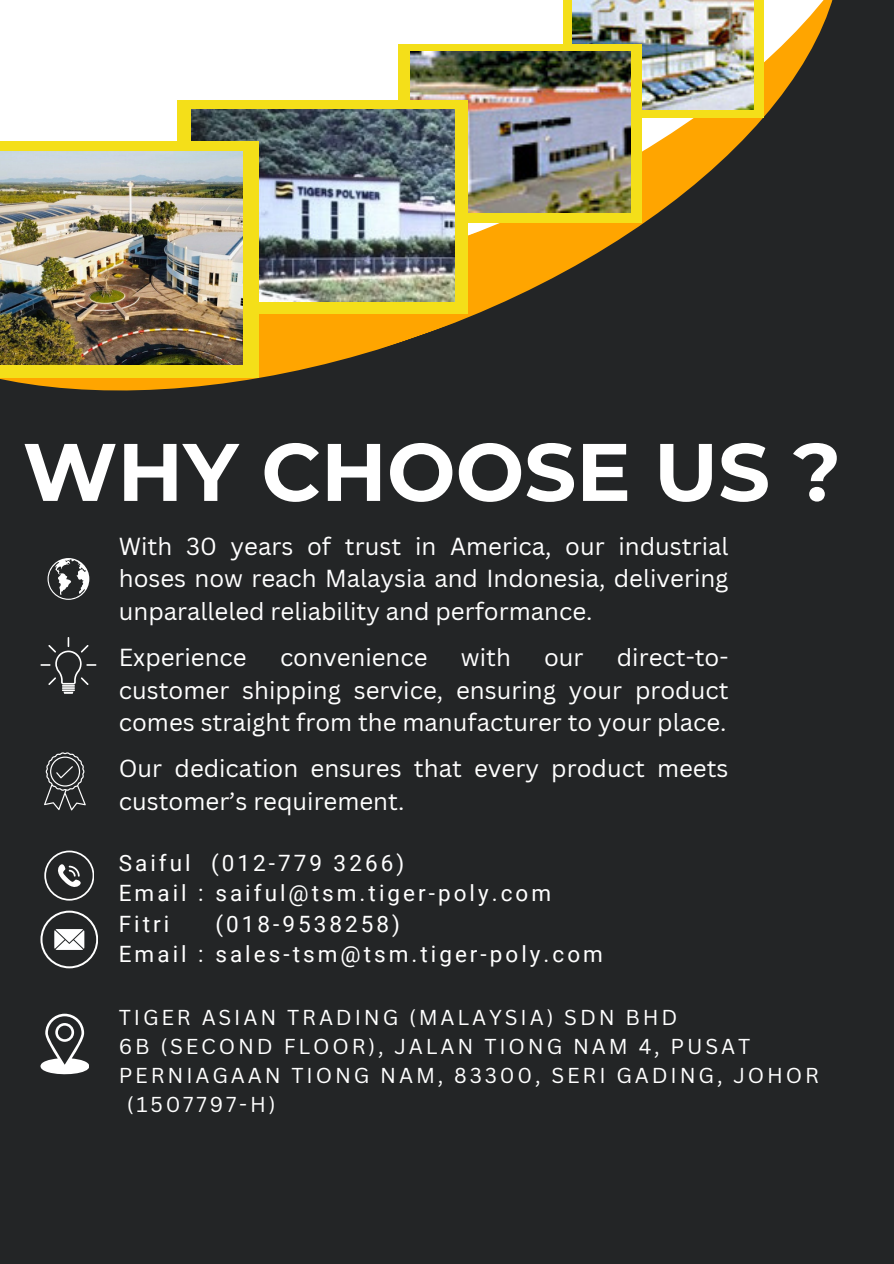
<style>
.page{position:relative;width:894px;height:1264px;background:#fff}
.page>*{position:absolute;margin:0;border:0;box-sizing:border-box;transform-origin:0 0}
.t1{font:700 81.45px "Montserrat";color:#fff}
.t2{font:24px/32.7px "Canva Sans";color:#fff;text-align:justify}
.t3{font:22.5px/30.3px "Roboto";letter-spacing:.135em;color:#fff}
.t4{font:21px/29.2px "Canva Sans";letter-spacing:.135em;color:#fff}
</style>
<div class="page">
<div style="left:0;top:0;width:893px;height:1263px;background:#232526"></div>
<svg style="left:0;top:349px;width:379px;height:42px"></svg>
<svg style="left:0;top:0;width:833px;height:349px"></svg>
<svg style="left:48px;top:558px;width:41px;height:41px"></svg>
<svg style="left:44px;top:752px;width:42px;height:58px"></svg>
<svg style="left:40px;top:637px;width:56px;height:56px"></svg>
<svg style="left:40px;top:1013px;width:49px;height:62px"></svg>
<svg style="left:44px;top:850px;width:50px;height:50px"></svg>
<svg style="left:40px;top:910px;width:58px;height:58px"></svg>
<div style="left:562px;top:0;width:201px;height:118px;background:#f4df19"></div>
<img style="left:572px;top:0;width:181px;height:109px">
<div style="left:399px;top:44px;width:242px;height:179px;background:#f4df19"></div>
<img style="left:410px;top:51px;width:220px;height:161px">
<div style="left:178px;top:101px;width:290px;height:213px;background:#f4df19"></div>
<img style="left:192px;top:109px;width:262px;height:193px">
<div style="left:0;top:142px;width:258px;height:236px;background:#f4df19"></div>
<img style="left:0;top:151px;width:242px;height:213px">
<h1 class="t1" style="left:23px;top:422px;width:819px">WHY CHOOSE US ?</h1>
<p class="t2" style="left:119px;top:529px;width:611px">With 30 years of trust in America, our industrial hoses now reach Malaysia and Indonesia, delivering unparalleled reliability and performance.</p>
<h2 class="t2" style="left:119px;top:640px;width:129px">Experience</h2>
<h2 class="t2" style="left:280px;top:640px;width:149px">convenience</h2>
<h2 class="t2" style="left:461px;top:640px;width:51px">with</h2>
<h2 class="t2" style="left:544px;top:640px;width:41px">our</h2>
<h2 class="t2" style="left:119px;top:640px;width:611px;text-indent:498px">direct-to&shy;customer shipping service, ensuring your product comes straight from the manufacturer to your place.</h2>
<p class="t2" style="left:119px;top:751px;width:611px">Our dedication ensures that every product meets customer’s requirement.</p>
<p class="t3" style="left:119px;top:848px;width:433px">Saiful (012-779 3266)<br>Email : saiful@tsm.tiger-poly.com<br>Fitri</p>
<p class="t3" style="left:119px;top:908px;width:485px;text-indent:97px">(018-9538258)<br>Email : sales-tsm@tsm.tiger-poly.com</p>
<h2 class="t4" style="left:119px;top:1001px;width:560px">TIGER ASIAN TRADING (MALAYSIA) SDN BHD</h2>
<p class="t4" style="left:119px;top:1031px;width:701px">6B (SECOND FLOOR), JALAN TIONG NAM 4, PUSAT<br>PERNIAGAAN TIONG NAM, 83300, SERI GADING, JOHOR</p>
<h2 class="t4" style="left:127px;top:1089px;width:150px">(1507797-H)</h2>
</div>
